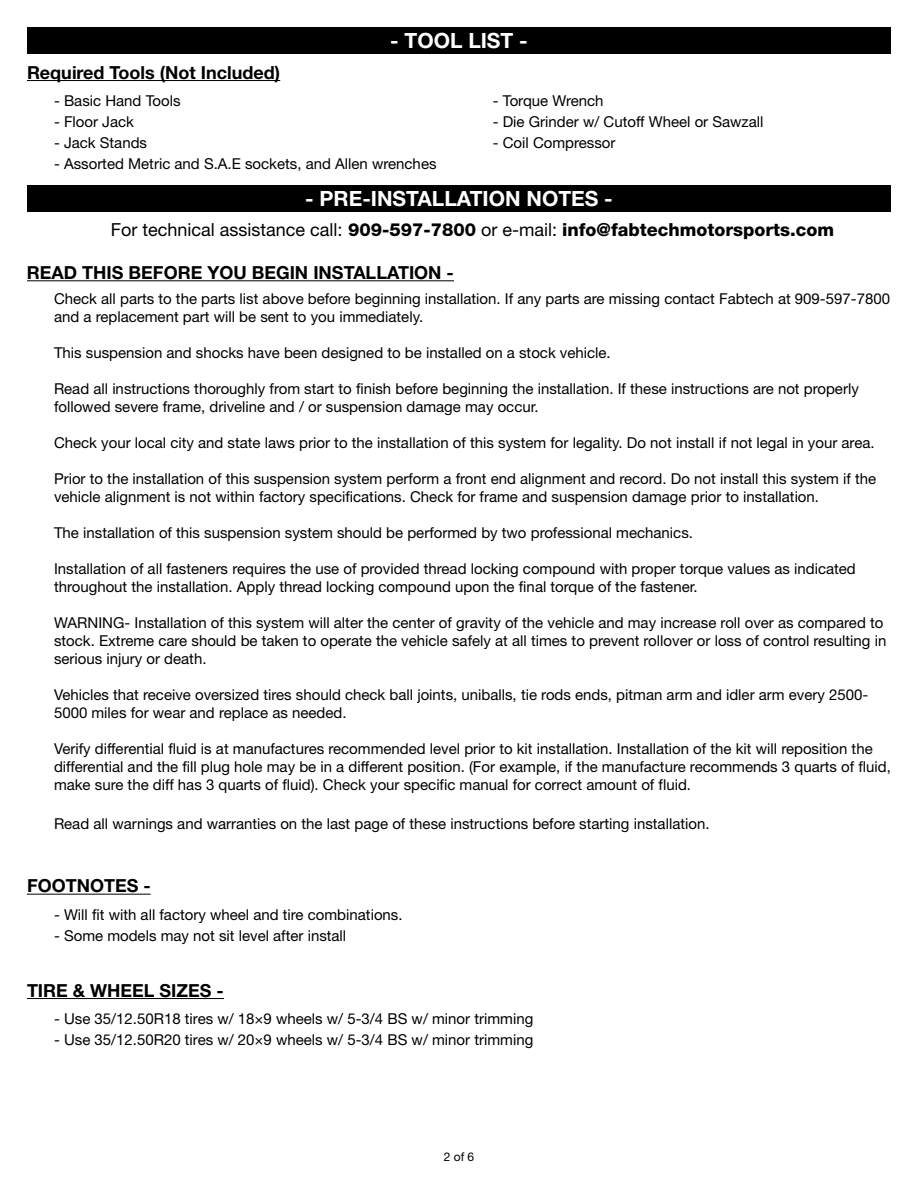
<style>
.page{position:relative;width:918px;height:1188px;background:#fff}
.page>*{position:absolute;margin:0;border:0;box-sizing:border-box;transform-origin:0 0}
.t1{font:700 21px "Helvetica Neue LT Std";color:#fff}
.t2{font:700 18px "Helvetica Neue LT Std";color:#000}
.t3{font:800 18px "Helvetica Neue LT Std";color:#000}
.t4{font:15px/18px "Helvetica Neue LT Std";color:#000}
.t5{font:12px "Helvetica Neue LT Std";color:#000}
.s1{font-weight:400}
</style>
<div class="page">
<hr style="left:27px;top:280px;width:427px;height:1px;background:#000">
<hr style="left:27px;top:894px;width:124px;height:1px;background:#000">
<div style="left:27px;top:185px;width:864px;height:27px;background:#000"></div>
<div style="left:27px;top:27px;width:864px;height:27px;background:#000"></div>
<hr style="left:27px;top:80px;width:253px;height:1px;background:#000">
<hr style="left:27px;top:998px;width:197px;height:1px;background:#000">
<h1 class="t1" style="left:390px;top:28px;width:139px">- TOOL LIST -</h1>
<p class="t2" style="left:27px;top:61px;width:255px">Required Tools (Not Included)</p>
<p class="t4" style="left:54px;top:92px;width:128px">- Basic Hand Tools</p>
<p class="t4" style="left:54px;top:113px;width:82px">- Floor Jack</p>
<p class="t4" style="left:54px;top:134px;width:95px">- Jack Stands</p>
<p class="t4" style="left:54px;top:155px;width:384px">- Assorted Metric and S.A.E sockets, and Allen wrenches</p>
<p class="t4" style="left:493px;top:92px;width:112px">- Torque Wrench</p>
<p class="t4" style="left:493px;top:113px;width:272px">- Die Grinder w/ Cutoff Wheel or Sawzall</p>
<p class="t4" style="left:493px;top:134px;width:124px">- Coil Compressor</p>
<h1 class="t1" style="left:305px;top:185px;width:309px">- PRE-INSTALLATION NOTES -</h1>
<p class="t3" style="left:111px;top:219px;width:725px"><span class="s1">For technical assistance call:</span> 909-597-7800 <span class="s1">or e-mail:</span> info@fabtechmotorsports.com</p>
<p class="t2" style="left:27px;top:261px;width:428px">READ THIS BEFORE YOU BEGIN INSTALLATION -</p>
<p class="t4" style="left:54px;top:289px;width:838px">Check all parts to the parts list above before beginning installation. If any parts are missing contact Fabtech at 909-597-7800 and a replacement part will be sent to you immediately.</p>
<p class="t4" style="left:54px;top:343px;width:558px">This suspension and shocks have been designed to be installed on a stock vehicle.</p>
<p class="t4" style="left:54px;top:379px;width:806px">Read all instructions thoroughly from start to finish before beginning the installation. If these instructions are not properly followed severe frame, driveline and / or suspension damage may occur.</p>
<p class="t4" style="left:54px;top:433px;width:822px">Check your local city and state laws prior to the installation of this system for legality. Do not install if not legal in your area.</p>
<p class="t4" style="left:54px;top:469px;width:824px">Prior to the installation of this suspension system perform a front end alignment and record. Do not install this system if the vehicle alignment is not within factory specifications. Check for frame and suspension damage prior to installation.</p>
<p class="t4" style="left:54px;top:523px;width:641px">The installation of this suspension system should be performed by two professional mechanics.</p>
<p class="t4" style="left:54px;top:559px;width:803px">Installation of all fasteners requires the use of provided thread locking compound with proper torque values as indicated throughout the installation. Apply thread locking compound upon the final torque of the fastener.</p>
<p class="t4" style="left:54px;top:613px;width:834px">WARNING- Installation of this system will alter the center of gravity of the vehicle and may increase roll over as compared to stock. Extreme care should be taken to operate the vehicle safely at all times to prevent rollover or loss of control resulting in serious injury or death.</p>
<p class="t4" style="left:54px;top:685px;width:816px">Vehicles that receive oversized tires should check ball joints, uniballs, tie rods ends, pitman arm and idler arm every 2500-<br>5000 miles for wear and replace as needed.</p>
<p class="t4" style="left:54px;top:739px;width:838px">Verify differential fluid is at manufactures recommended level prior to kit installation. Installation of the kit will reposition the differential and the fill plug hole may be in a different position. (For example, if the manufacture recommends 3 quarts of fluid, make sure the diff has 3 quarts of fluid). Check your specific manual for correct amount of fluid.</p>
<p class="t4" style="left:54px;top:814px;width:657px">Read all warnings and warranties on the last page of these instructions before starting installation.</p>
<p class="t2" style="left:27px;top:875px;width:125px">FOOTNOTES -</p>
<p class="t4" style="left:54px;top:906px;width:350px">- Will fit with all factory wheel and tire combinations.</p>
<p class="t4" style="left:54px;top:927px;width:294px">- Some models may not sit level after install</p>
<p class="t2" style="left:27px;top:979px;width:198px">TIRE &amp; WHEEL SIZES -</p>
<p class="t4" style="left:54px;top:1010px;width:481px">- Use 35/12.50R18 tires w/ 18×9 wheels w/ 5-3/4 BS w/ minor trimming</p>
<p class="t4" style="left:54px;top:1031px;width:481px">- Use 35/12.50R20 tires w/ 20×9 wheels w/ 5-3/4 BS w/ minor trimming</p>
<p class="t5" style="left:444px;top:1150px;width:32px">2 of 6</p>
</div>
